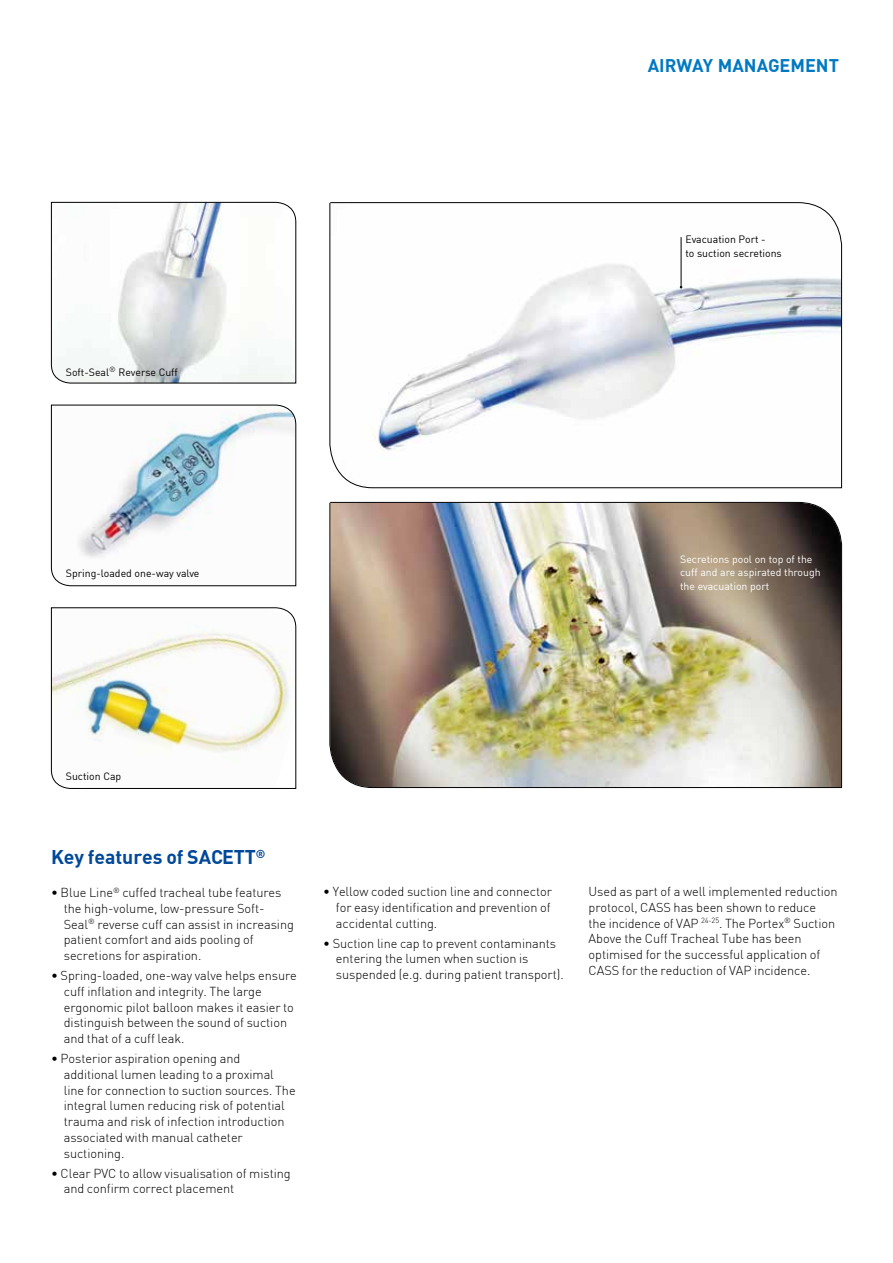
<style>
.page{position:relative;width:893px;height:1263px;background:#fff}
.page>*{position:absolute;margin:0;border:0;box-sizing:border-box;transform-origin:0 0}
.t1{font:700 19.5px "DIN";letter-spacing:-.005em;color:#004899}
.t2{font:700 18px "DIN";color:#0079c2}
.t3{font:300 12.75px/15.8px "DIN";letter-spacing:-.005em;color:#000}
.t4{font:10.5px/13.5px "DIN";color:#000}
.t5{font:10.5px/13.5px "DIN";color:#fff}
</style>
<div class="page">
<svg style="left:51px;top:202px;width:246px;height:182px"></svg>
<svg style="left:329px;top:202px;width:513px;height:286px"></svg>
<hr style="left:681px;top:237px;width:1px;height:49px;background:#000">
<svg style="left:51px;top:404px;width:246px;height:182px"></svg>
<svg style="left:51px;top:607px;width:246px;height:182px"></svg>
<img style="left:329px;top:502px;width:513px;height:286px">
<p class="t4" style="left:66px;top:365px;width:113px">Soft-Seal<sup>®</sup> Reverse Cuff</p>
<p class="t4" style="left:66px;top:566px;width:135px">Spring-loaded one-way valve</p>
<h2 class="t2" style="left:648px;top:54px;width:193px">AIRWAY MANAGEMENT</h2>
<p class="t4" style="left:685px;top:232px;width:98px">Evacuation Port -<br>to suction secretions</p>
<p class="t5" style="left:680px;top:552px;width:142px">Secretions pool on top of the cuff and are aspirated through the evacuation port</p>
<p class="t4" style="left:66px;top:769px;width:57px">Suction Cap</p>
<h1 class="t1" style="left:51px;top:844px;width:216px">Key features of SACETT<sup>®</sup></h1>
<p class="t3" style="left:64px;top:884px;width:232px;text-indent:-13px">• Blue Line<sup>®</sup> cuffed tracheal tube features the high-volume, low-pressure Soft-Seal<sup>®</sup> reverse cuff can assist in increasing patient comfort and aids pooling of secretions for aspiration.</p>
<p class="t3" style="left:64px;top:967px;width:235px;text-indent:-13px">• Spring-loaded, one-way valve helps ensure cuff inflation and integrity. The large ergonomic pilot balloon makes it easier to distinguish between the sound of suction and that of a cuff leak.</p>
<p class="t3" style="left:64px;top:1050px;width:233px;text-indent:-13px">• Posterior aspiration opening and additional lumen leading to a proximal line for connection to suction sources. The integral lumen reducing risk of potential trauma and risk of infection introduction associated with manual catheter suctioning.</p>
<p class="t3" style="left:64px;top:1165px;width:228px;text-indent:-13px">• Clear PVC to allow visualisation of misting and confirm correct placement</p>
<p class="t3" style="left:336px;top:883px;width:218px;text-align:justify;text-indent:-13px">• Yellow coded suction line and connector for easy identification and prevention of accidental cutting.</p>
<p class="t3" style="left:336px;top:935px;width:229px;text-indent:-13px">• Suction line cap to prevent contaminants entering the lumen when suction is suspended (e.g. during patient transport).</p>
<p class="t3" style="left:589px;top:883px;width:250px">Used as part of a well implemented reduction protocol, CASS has been shown to reduce<br>the incidence of VAP <sup>24-25</sup>. The Portex<sup>®</sup> Suction Above the Cuff Tracheal Tube has been optimised for the successful application of CASS for the reduction of VAP incidence.</p>
</div>
